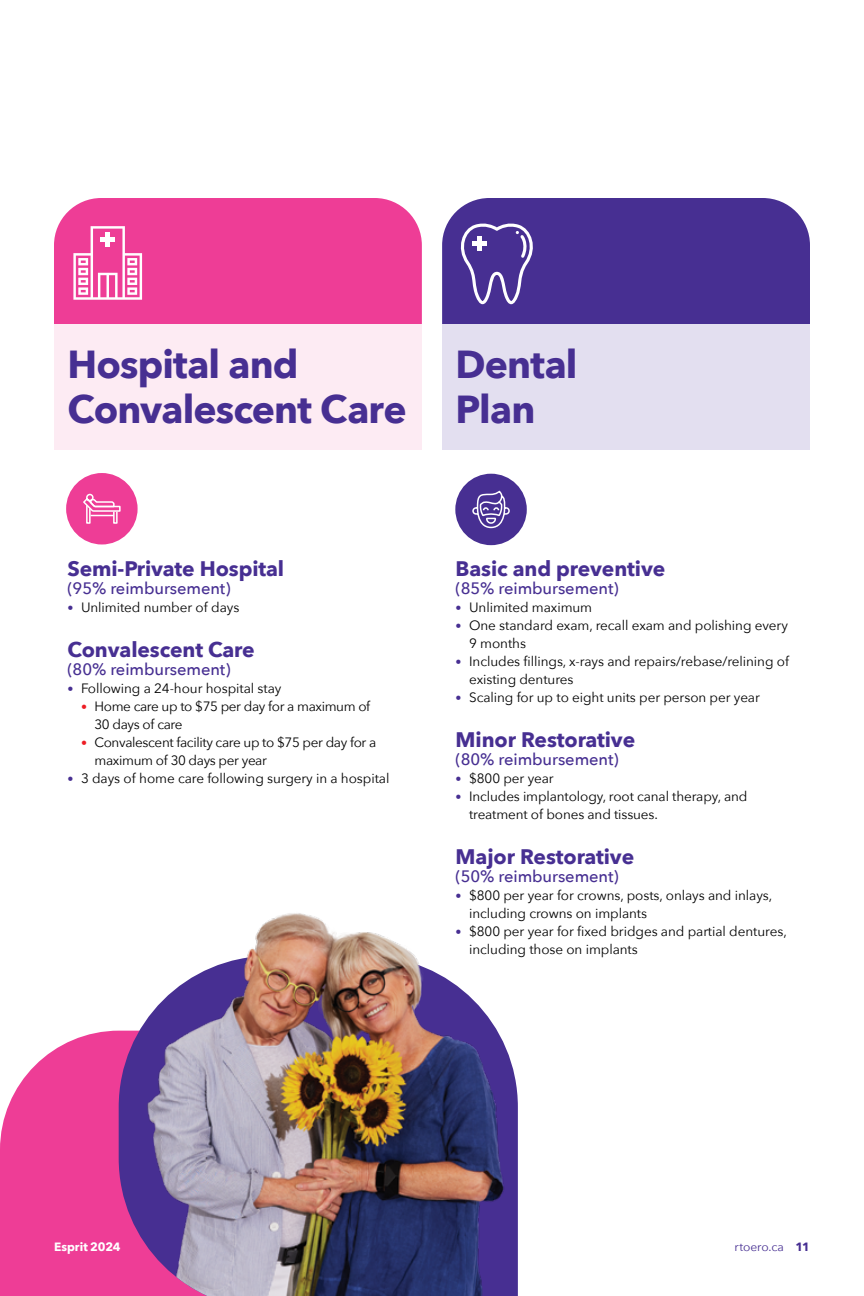
<style>
.page{position:relative;width:864px;height:1296px;background:#fff}
.page>*{position:absolute;margin:0;border:0;box-sizing:border-box;transform-origin:0 0}
.Header_2{font:700 39px/45px "Avenir Next";letter-spacing:-.02em;color:#472f92}
.Subheader_3{font:700 21px "Avenir Next";letter-spacing:-.005em;color:#472f92}
.Subheader_3-2{font:500 16.5px "Avenir Next";letter-spacing:-.005em;color:#472f92}
.t1{font:13.5px/18px "Avenir Next";letter-spacing:-.005em;color:#000}
.t2{font:13.5px/18px "Avenir Next";letter-spacing:-.025em;color:#000}
.t3{font:12px "Avenir Next";letter-spacing:-.005em;color:#472f92}
.t4{font:700 12px "Avenir Next";color:#fff}
.s1{font-size:12px;color:#472f92}
.s2{font-size:12px;color:#ed1d24}
.s3{font-weight:700}
</style>
<div class="page">
<div style="left:54px;top:198px;width:368px;height:126px;background:#ee3d96"></div>
<div style="left:442px;top:198px;width:368px;height:126px;background:#472f92"></div>
<div style="left:54px;top:324px;width:368px;height:126px;background:#fdebf3"></div>
<div style="left:442px;top:324px;width:368px;height:126px;background:#e3dff0"></div>
<svg style="left:73px;top:226px;width:69px;height:74px"></svg>
<div style="left:101px;top:237px;width:14px;height:5px;background:#fff"></div>
<hr style="left:106px;top:232px;width:4px;height:15px;background:#fff">
<svg style="left:456px;top:222px;width:82px;height:82px"></svg>
<div style="left:472px;top:241px;width:15px;height:5px;background:#fff"></div>
<div style="left:477px;top:236px;width:5px;height:15px;background:#fff"></div>
<div style="left:66px;top:473px;width:72px;height:71px;background:#ee3d96;border-radius:50%"></div>
<svg style="left:83px;top:493px;width:38px;height:31px"></svg>
<div style="left:455px;top:474px;width:72px;height:71px;background:#472f92;border-radius:50%"></div>
<svg style="left:472px;top:491px;width:38px;height:38px"></svg>
<svg style="left:0;top:1031px;width:119px;height:265px;fill:#ee3d96"></svg>
<img style="left:119px;top:913px;width:399px;height:383px">
<p class="Header_2" style="left:68px;top:341px;width:341px">Hospital and<br>Convalescent Care</p>
<p class="Header_2" style="left:456px;top:341px;width:123px">Dental<br>Plan</p>
<p class="Subheader_3" style="left:68px;top:550px;width:218px">Semi-Private Hospital</p>
<p class="Subheader_3-2" style="left:68px;top:574px;width:165px">(95% reimbursement)</p>
<p class="t1" style="left:68px;top:598px;width:173px"><span class="s1">•</span> Unlimited number of days</p>
<p class="Subheader_3" style="left:68px;top:631px;width:189px">Convalescent Care</p>
<p class="Subheader_3-2" style="left:68px;top:655px;width:165px">(80% reimbursement)</p>
<p class="t1" style="left:68px;top:679px;width:215px"><span class="s1">•</span> Following a 24-hour hospital stay</p>
<p class="t2" style="left:94px;top:697px;width:277px;text-indent:-14px"><span class="s2">•</span> Home care up to $75 per day for a maximum of<br>30 days of care</p>
<p class="t2" style="left:94px;top:733px;width:283px;text-indent:-14px"><span class="s2">•</span> Convalescent facility care up to $75 per day for a maximum of 30 days per year</p>
<p class="t1" style="left:68px;top:769px;width:323px"><span class="s1">•</span> 3 days of home care following surgery in a hospital</p>
<p class="Subheader_3" style="left:456px;top:550px;width:211px">Basic and preventive</p>
<p class="Subheader_3-2" style="left:456px;top:574px;width:165px">(85% reimbursement)</p>
<p class="t1" style="left:456px;top:598px;width:138px"><span class="s1">•</span> Unlimited maximum</p>
<p class="t1" style="left:469px;top:616px;width:320px;text-indent:-14px"><span class="s1">•</span> One standard exam, recall exam and polishing every<br>9 months</p>
<p class="t1" style="left:469px;top:652px;width:321px;text-indent:-14px"><span class="s1">•</span> Includes fillings, x-rays and repairs/rebase/relining of existing dentures</p>
<p class="t1" style="left:456px;top:688px;width:306px"><span class="s1">•</span> Scaling for up to eight units per person per year</p>
<p class="Subheader_3" style="left:456px;top:721px;width:181px">Minor Restorative</p>
<p class="Subheader_3-2" style="left:456px;top:745px;width:165px">(80% reimbursement)</p>
<p class="t1" style="left:456px;top:769px;width:100px"><span class="s1">•</span> $800 per year</p>
<p class="t1" style="left:469px;top:787px;width:280px;text-indent:-14px"><span class="s1">•</span> Includes implantology, root canal therapy, and treatment of bones and tissues.</p>
<p class="Subheader_3" style="left:456px;top:838px;width:180px">Major Restorative</p>
<p class="Subheader_3-2" style="left:456px;top:862px;width:165px">(50% reimbursement)</p>
<p class="t1" style="left:469px;top:886px;width:305px;text-indent:-14px"><span class="s1">•</span> $800 per year for crowns, posts, onlays and inlays, including crowns on implants</p>
<p class="t1" style="left:469px;top:922px;width:319px;text-indent:-14px"><span class="s1">•</span> $800 per year for fixed bridges and partial dentures, including those on implants</p>
<p class="t4" style="left:54px;top:1236px;width:68px">Esprit 2024</p>
<p class="t3" style="left:735px;top:1237px;width:77px">rtoero.ca <span class="s3">11</span></p>
</div>
